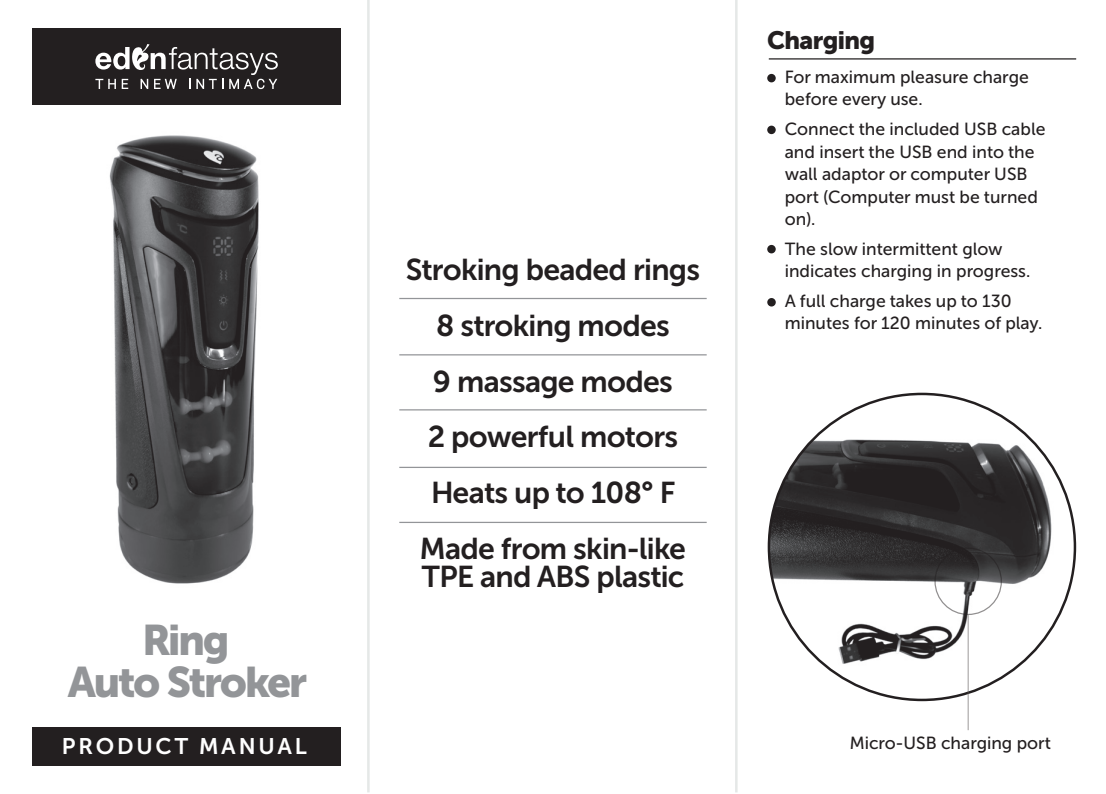
<style>
.page{position:relative;width:1106px;height:794px;background:#fff}
.page>*{position:absolute;margin:0;border:0;box-sizing:border-box;transform-origin:0 0}
.t1{font:42.5px/42.5px "Museo Sans Cyrl 900";letter-spacing:-.05em;color:#939598;text-align:center}
.t2{font:30px/55.8px "Museo Sans Cyrl 700";letter-spacing:-.025em;color:#231f20;text-align:center}
.t3{font:25px "Museo Sans Cyrl 900";letter-spacing:-.025em;color:#231f20}
.t4{font:22.5px "Museo Sans Cyrl 700";letter-spacing:.125em;color:#fff}
.t5{font:17.5px/22.5px "Museo Sans Cyrl 500";color:#231f20}
</style>
<div class="page">
<div style="left:32px;top:726px;width:309px;height:39px;background:#231f20"></div>
<div style="left:32px;top:28px;width:309px;height:77px;background:#231f20"></div>
<img style="left:109px;top:135px;width:150px;height:449px">
<img style="left:769px;top:394px;width:305px;height:306px;border-radius:153px">
<hr style="left:967px;top:615px;width:1px;height:115px;background:#615c5a">
<svg style="left:95px;top:44px;width:183px;height:45px"></svg>
<hr style="left:399px;top:298px;width:307px;height:1px;background:#939598">
<hr style="left:399px;top:354px;width:307px;height:1px;background:#939598">
<hr style="left:768px;top:58px;width:308px;height:2px;background:#231f20">
<div style="left:767px;top:126px;width:8px;height:8px;background:#231f20;border-radius:50%"></div>
<div style="left:767px;top:298px;width:8px;height:8px;background:#231f20;border-radius:50%"></div>
<div style="left:767px;top:245px;width:8px;height:8px;background:#231f20;border-radius:50%"></div>
<div style="left:767px;top:74px;width:8px;height:8px;background:#231f20;border-radius:50%"></div>
<div style="left:934px;top:547px;width:68px;height:68px;border:1px solid #231f20;border-radius:50%"></div>
<hr style="left:399px;top:409px;width:307px;height:1px;background:#939598">
<hr style="left:367px;top:0;width:2px;height:792px;background:#e5e8e7">
<hr style="left:735px;top:0;width:2px;height:792px;background:#e5e8e7">
<hr style="left:399px;top:467px;width:307px;height:1px;background:#939598">
<hr style="left:399px;top:522px;width:307px;height:1px;background:#939598">
<h1 class="t1" style="left:68px;top:618px;width:241px">Ring<br>Auto Stroker</h1>
<h2 class="t2" style="left:406px;top:242px;width:296px">Stroking beaded rings<br>8 stroking modes<br>9 massage modes<br>2 powerful motors<br>Heats up to 108° F<br>Made from skin-like</h2>
<h2 class="t2" style="left:421px;top:548px;width:264px">TPE and ABS plastic</h2>
<h3 class="t3" style="left:767px;top:26px;width:109px">Charging</h3>
<p class="t5" style="left:784px;top:66px;width:245px">For maximum pleasure charge before every use.</p>
<p class="t5" style="left:784px;top:118px;width:262px">Connect the included USB cable and insert the USB end into the wall adaptor or computer USB port (Computer must be turned on).</p>
<p class="t5" style="left:784px;top:237px;width:247px">The slow intermittent glow indicates charging in progress.</p>
<p class="t5" style="left:784px;top:289px;width:259px">A full charge takes up to 130 minutes for 120 minutes of play.</p>
<p class="t4" style="left:62px;top:734px;width:246px">PRODUCT MANUAL</p>
<p class="t5" style="left:850px;top:732px;width:202px">Micro-USB charging port</p>
</div>
